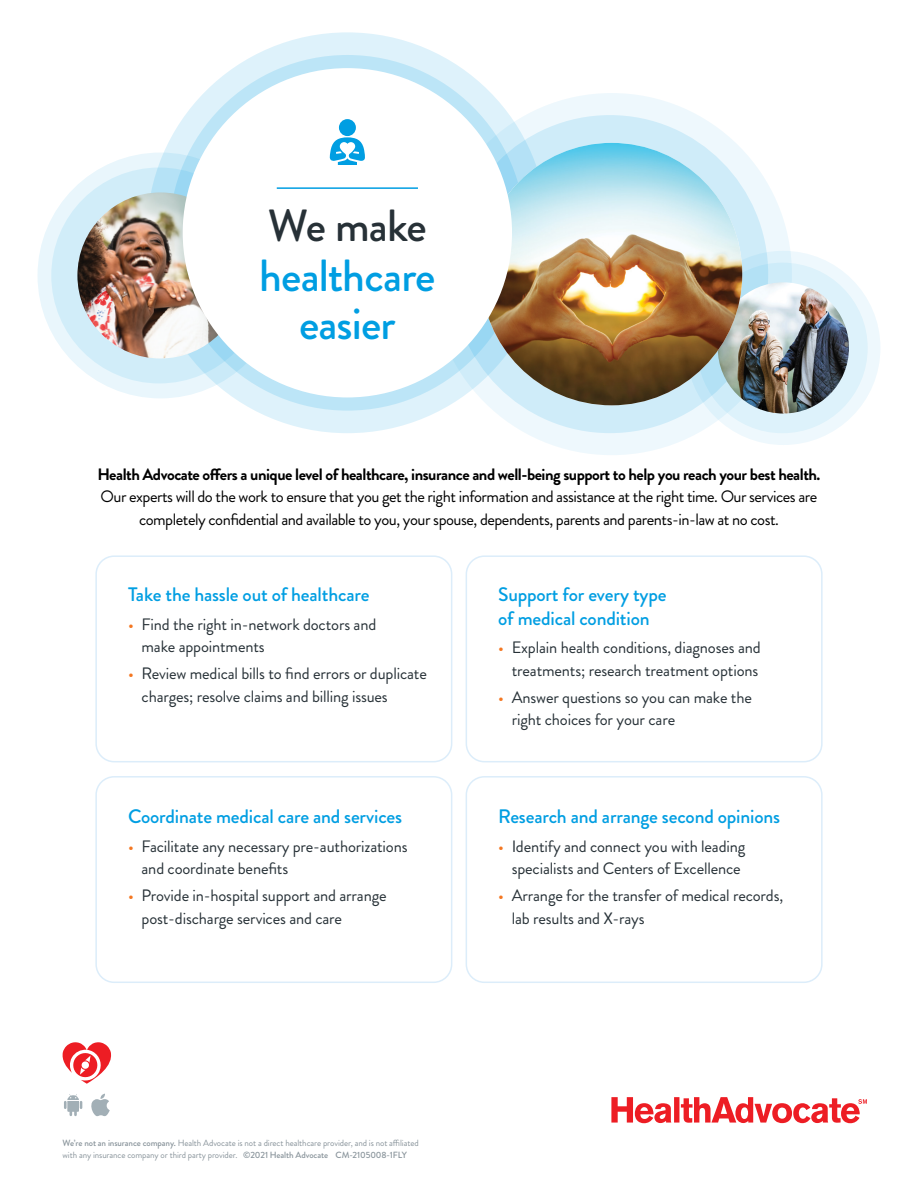
<style>
.page{position:relative;width:918px;height:1188px;background:#fff}
.page>*{position:absolute;margin:0;border:0;box-sizing:border-box;transform-origin:0 0}
.t1{font:500 45px/48px "Brandon Grotesque";letter-spacing:-.02em;color:#009ee2;text-align:center}
.t2{font:500 45px "Brandon Grotesque";letter-spacing:-.03em;color:#273137}
.t3{font:500 19.5px/23.4px "Brandon Grotesque";letter-spacing:-.01em;color:#009ee2}
.t4{font:16.5px/22.5px "Brandon Grotesque";letter-spacing:-.01em;color:#273137}
.t5{font:16.5px/22.5px "Brandon Grotesque";letter-spacing:-.03em;color:#000;text-align:center}
.t6{font:700 16.5px "Brandon Grotesque";letter-spacing:-.03em;color:#000}
.t7{font:9px/12px "Brandon Grotesque";letter-spacing:-.01em;color:#89949b}
.s1{color:#f47721}
.s2{font-weight:500}
</style>
<div class="page">
<div style="left:95px;top:555px;width:357px;height:207px;border:2px solid #dcedfa;border-radius:18px"></div>
<div style="left:95px;top:776px;width:357px;height:207px;border:2px solid #dcedfa;border-radius:18px"></div>
<div style="left:466px;top:555px;width:357px;height:207px;border:2px solid #dcedfa;border-radius:18px"></div>
<div style="left:466px;top:776px;width:357px;height:207px;border:2px solid #dcedfa;border-radius:18px"></div>
<svg style="left:611px;top:1097px;width:256px;height:26px"></svg>
<svg style="left:91px;top:1094px;width:19px;height:22px"></svg>
<svg style="left:64px;top:1094px;width:18px;height:22px"></svg>
<svg style="left:62px;top:1042px;width:50px;height:42px"></svg>
<div style="left:431px;top:93px;width:361px;height:362px;background:#eef8fd;border-radius:50%"></div>
<div style="left:452px;top:115px;width:316px;height:318px;background:#cfecf9;border-radius:50%"></div>
<div style="left:38px;top:153px;width:245px;height:245px;background:#e9f6fc;border-radius:50%"></div>
<div style="left:51px;top:168px;width:216px;height:215px;background:#d1edf9;border-radius:50%"></div>
<svg style="left:147px;top:32px;width:401px;height:401px;fill:#def2fb"></svg>
<svg style="left:170px;top:55px;width:355px;height:356px;fill:#bce5f7"></svg>
<svg style="left:686px;top:251px;width:195px;height:194px;fill:#eef8fd"></svg>
<svg style="left:697px;top:263px;width:171px;height:170px;fill:#ddf2fb"></svg>
<img style="left:718px;top:282px;width:131px;height:132px;border-radius:66px">
<img style="left:481px;top:143px;width:261px;height:262px">
<img style="left:77px;top:192px;width:166px;height:167px;border-radius:83px">
<div style="left:183px;top:68px;width:329px;height:329px;background:#fff;border-radius:50%"></div>
<hr style="left:277px;top:187px;width:141px;height:2px;background:#009ee2">
<div style="left:339px;top:119px;width:17px;height:17px;background:#009ee2;border-radius:50%"></div>
<svg style="left:330px;top:137px;width:35px;height:28px"></svg>
<h1 class="t2" style="left:268px;top:195px;width:160px">We make</h1>
<h1 class="t1" style="left:259px;top:252px;width:178px">healthcare easier</h1>
<p class="t6" style="left:97px;top:463px;width:725px">Health Advocate offers a unique level of healthcare, insurance and well-being support to help you reach your best health.</p>
<p class="t5" style="left:101px;top:486px;width:718px">Our experts will do the work to ensure that you get the right information and assistance at the right time. Our services are completely confidential and available to you, your spouse, dependents, parents and parents-in-law at no cost.</p>
<p class="t3" style="left:128px;top:583px;width:243px">Take the hassle out of healthcare</p>
<p class="t4" style="left:142px;top:613px;width:236px;text-indent:-13px"><span class="s1">•</span> Find the right in-network doctors and make appointments</p>
<p class="t4" style="left:142px;top:663px;width:287px;text-indent:-13px"><span class="s1">•</span> Review medical bills to find errors or duplicate charges; resolve claims and billing issues</p>
<p class="t3" style="left:128px;top:805px;width:276px">Coordinate medical care and services</p>
<p class="t4" style="left:142px;top:835px;width:268px;text-indent:-13px"><span class="s1">•</span> Facilitate any necessary pre-authorizations and coordinate benefits</p>
<p class="t4" style="left:142px;top:884px;width:247px;text-indent:-13px"><span class="s1">•</span> Provide in-hospital support and arrange post-discharge services and care</p>
<p class="t3" style="left:498px;top:583px;width:170px">Support for every type of medical condition</p>
<p class="t4" style="left:498px;top:636px;width:264px;text-align:right"><span class="s1">•</span> Explain health conditions, diagnoses and treatments; research treatment options</p>
<p class="t4" style="left:512px;top:686px;width:242px;text-indent:-13px"><span class="s1">•</span> Answer questions so you can make the right choices for your care</p>
<p class="t3" style="left:498px;top:805px;width:283px">Research and arrange second opinions</p>
<p class="t4" style="left:498px;top:835px;width:249px;text-align:center"><span class="s1">•</span> Identify and connect you with leading specialists and Centers of Excellence</p>
<p class="t4" style="left:512px;top:884px;width:273px;text-indent:-13px"><span class="s1">•</span> Arrange for the transfer of medical records, lab results and X-rays</p>
<p class="t7" style="left:63px;top:1137px;width:358px"><span class="s2">We’re not an insurance company.</span> Health Advocate is not a direct healthcare provider, and is not affiliated with any insurance company or third party provider. <span class="s2">©2021 Health Advocate CM-2105008-1FLY</span></p>
</div>
